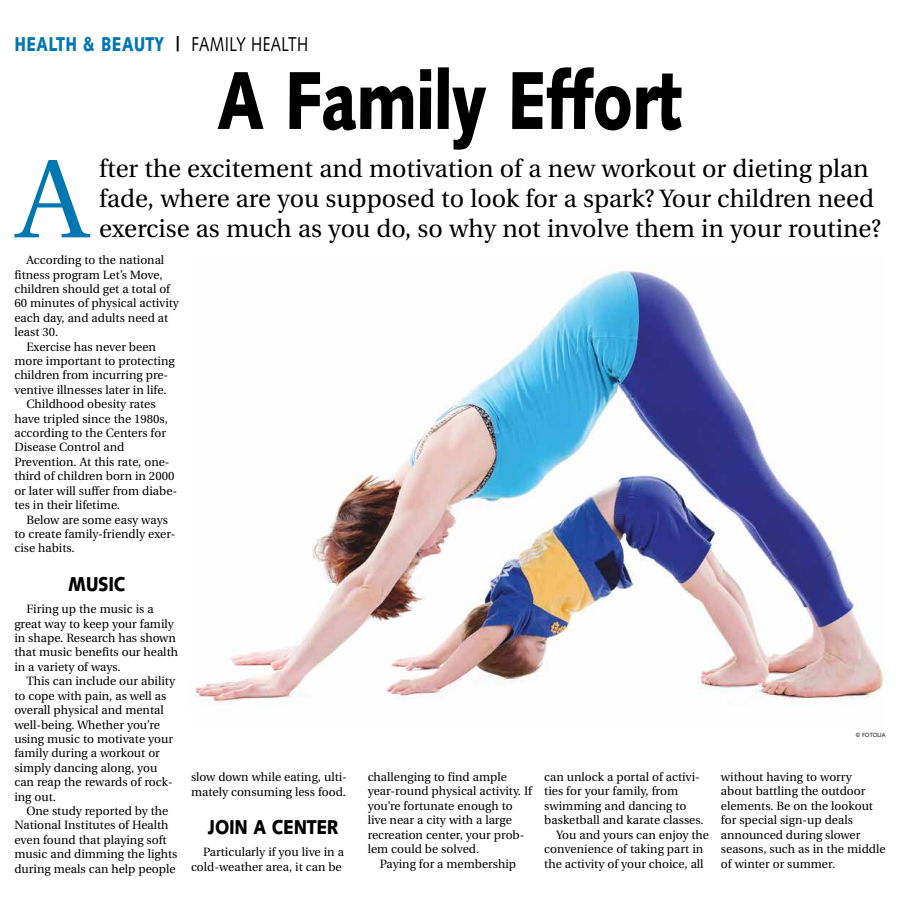
<style>
.page{position:relative;width:900px;height:908px;background:#fff}
.page>*{position:absolute;margin:0;border:0;box-sizing:border-box;transform-origin:0 0}
.t1{font:111.7px "Utopia";color:#0077b1}
.t2{font:900 82px "Syntax";letter-spacing:-.015em;color:#000;scale:.77 1}
.t3{font:25px/30px "Utopia";color:#000}
.t4{font:900 20px "Syntax";letter-spacing:.025em;color:#0077b1;scale:.77 1}
.t5{font:900 20px "Syntax";letter-spacing:-.015em;color:#000;scale:.86 1}
.t6{font:12px/14.4px "Utopia";color:#000}
.t7{font:6px "Syntax";letter-spacing:-.01em;color:#000;scale:.95 1}
.s1{color:#000}
.s2{font-weight:400;color:#000}
</style>
<div class="page">
<img style="left:191px;top:266px;width:692px;height:439px">
<h3 class="t4" style="left:14px;top:32px;width:383px">HEALTH &amp; BEAUTY <span class="s1">|</span> <span class="s2">FAMILY HEALTH</span></h3>
<h2 class="t2" style="left:217px;top:52px;width:606px">A Family Effort</h2>
<h1 class="t1" style="left:18px;top:138px;width:72px">A</h1>
<h3 class="t3" style="left:99px;top:154px;width:783px">fter the excitement and motivation of a new workout or dieting plan fade, where are you supposed to look for a spark? Your children need exercise as much as you do, so why not involve them in your routine?</h3>
<p class="t6" style="left:26px;top:253px;width:139px">According to the national</p>
<p class="t6" style="left:14px;top:267px;width:150px">fitness program Let’s Move,</p>
<p class="t6" style="left:14px;top:282px;width:157px">children should get a total of</p>
<p class="t6" style="left:14px;top:296px;width:166px">60 minutes of physical activity</p>
<p class="t6" style="left:14px;top:310px;width:155px">each day, and adults need at</p>
<p class="t6" style="left:14px;top:325px;width:46px">least 30.</p>
<p class="t6" style="left:26px;top:339px;width:131px">Exercise has never been</p>
<p class="t6" style="left:14px;top:354px;width:162px">more important to protecting</p>
<p class="t6" style="left:14px;top:368px;width:155px">children from incurring pre-</p>
<p class="t6" style="left:14px;top:382px;width:154px">ventive illnesses later in life.</p>
<p class="t6" style="left:26px;top:397px;width:131px">Childhood obesity rates</p>
<p class="t6" style="left:14px;top:411px;width:155px">have tripled since the 1980s,</p>
<p class="t6" style="left:14px;top:426px;width:153px">according to the Centers for</p>
<p class="t6" style="left:14px;top:440px;width:112px">Disease Control and</p>
<p class="t6" style="left:14px;top:454px;width:157px">Prevention. At this rate, one-</p>
<p class="t6" style="left:14px;top:469px;width:162px">third of children born in 2000</p>
<p class="t6" style="left:14px;top:483px;width:164px">or later will suffer from diabe-</p>
<p class="t6" style="left:14px;top:498px;width:107px">tes in their lifetime.</p>
<p class="t6" style="left:26px;top:512px;width:143px">Below are some easy ways</p>
<p class="t6" style="left:14px;top:526px;width:163px">to create family-friendly exer-</p>
<p class="t6" style="left:14px;top:541px;width:62px">cise habits.</p>
<h3 class="t5" style="left:68px;top:571px;width:68px">MUSIC</h3>
<p class="t6" style="left:14px;top:602px;width:165px;text-indent:12px">Firing up the music is a great way to keep your family in shape. Research has shown that music benefits our health in a variety of ways.</p>
<p class="t6" style="left:14px;top:674px;width:162px;text-indent:12px">This can include our ability to cope with pain, as well as overall physical and mental well-being. Whether you’re using music to motivate your family during a workout or simply dancing along, you can reap the rewards of rock&shy;ing out.</p>
<p class="t6" style="left:14px;top:803px;width:165px;text-indent:12px">One study reported by the<br>National Institutes of Health even found that playing soft music and dimming the lights during meals can help people</p>
<p class="t7" style="left:856px;top:730px;width:33px">© FOTOLIA</p>
<p class="t6" style="left:368px;top:769px;width:166px">challenging to find ample year-round physical activity. If you’re fortunate enough to live near a city with a large recreation center, your prob&shy;lem could be solved.</p>
<p class="t6" style="left:380px;top:856px;width:138px">Paying for a membership</p>
<p class="t6" style="left:544px;top:769px;width:157px">can unlock a portal of activi-</p>
<p class="t6" style="left:544px;top:784px;width:135px">ties for your family, from</p>
<p class="t6" style="left:544px;top:798px;width:144px">swimming and dancing to</p>
<p class="t6" style="left:544px;top:813px;width:161px">basketball and karate classes.</p>
<p class="t6" style="left:556px;top:827px;width:154px">You and yours can enjoy the</p>
<p class="t6" style="left:544px;top:841px;width:160px">convenience of taking part in</p>
<p class="t6" style="left:544px;top:856px;width:161px">the activity of your choice, all</p>
<p class="t6" style="left:721px;top:769px;width:166px">without having to worry about battling the outdoor elements. Be on the lookout for special sign-up deals announced during slower seasons, such as in the middle of winter or summer.</p>
<p class="t6" style="left:191px;top:769px;width:157px">slow down while eating, ulti&shy;mately consuming less food.</p>
<h3 class="t5" style="left:208px;top:814px;width:154px">JOIN A CENTER</h3>
<p class="t6" style="left:191px;top:845px;width:154px;text-align:right">Particularly if you live in a cold-weather area, it can be</p>
</div>
